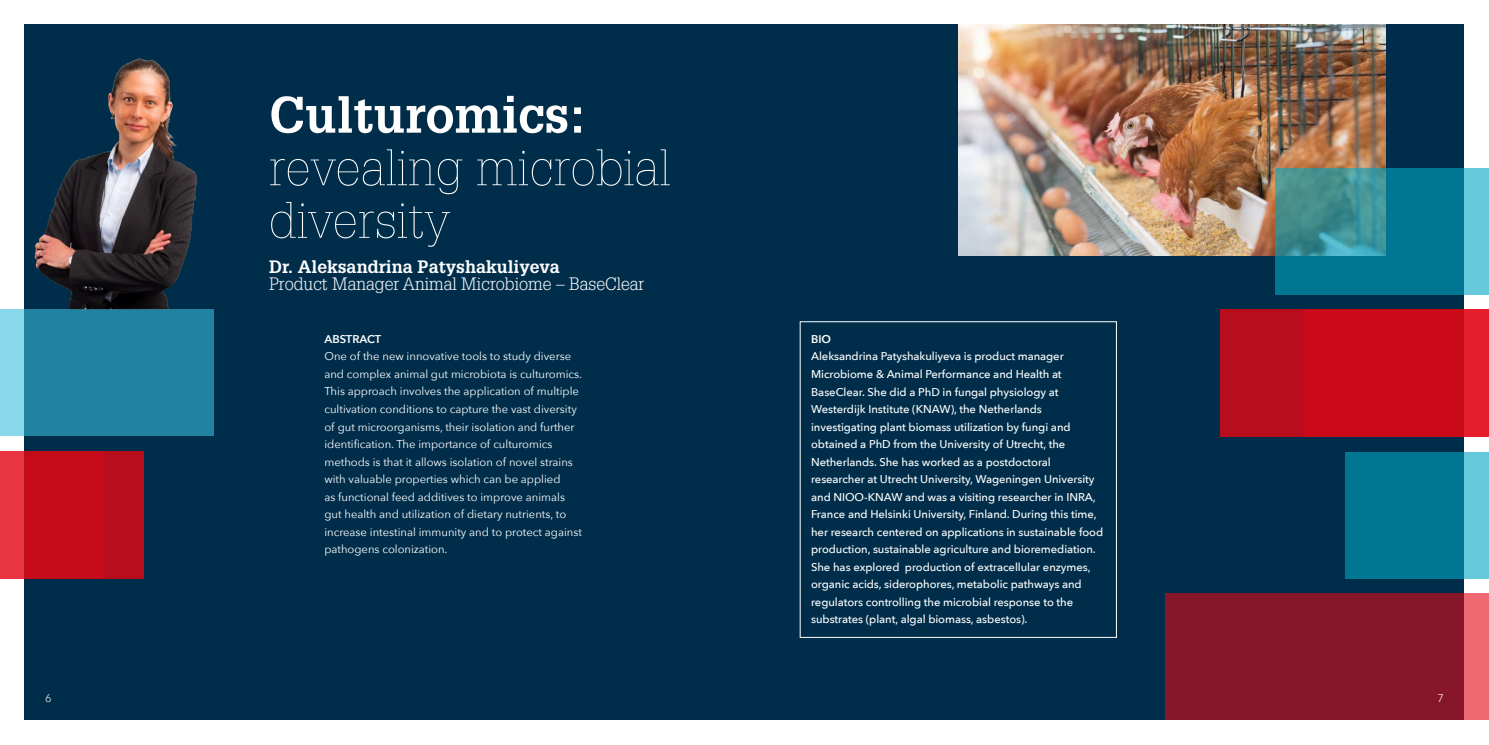
<style>
.page{position:relative;width:1489px;height:745px;background:#fff}
.page>*{position:absolute;margin:0;border:0;box-sizing:border-box;transform-origin:0 0}
.t1{font:100 50px/52.5px "Glypha";color:#fff}
.t2{font:700 50px "Glypha";color:#fff}
.t3{font:300 17.5px "Glypha";color:#fff}
.t4{font:700 17.5px "Glypha";color:#fff}
.t5{font:500 11.25px/17.5px "Avenir Next";letter-spacing:-.005em;color:#fff}
.t6{font:11.25px/17.5px "Avenir Next";color:#fff}
.t7{font:600 11.25px "Avenir Next";letter-spacing:-.005em;color:#fff}
.t8{font:300 11.25px "Avenir Next LT Pro";color:#fff}
</style>
<div class="page">
<div style="left:25px;top:25px;width:1438px;height:694px;background:#002e4a"></div>
<img style="left:958px;top:25px;width:427px;height:230px">
<img style="left:25px;top:24px;width:221px;height:285px">
<svg style="left:0;top:451px;width:143px;height:127px;background:#c91b29"></svg>
<div style="left:25px;top:451px;width:78px;height:127px;background:#c50a19"></div>
<svg style="left:0;top:309px;width:214px;height:126px;background:#2d8ca9"></svg>
<div style="left:1219px;top:309px;width:269px;height:127px;background:#b70d1d"></div>
<svg style="left:1304px;top:309px;width:184px;height:127px;background:#cd0b1a"></svg>
<svg style="left:1165px;top:593px;width:323px;height:126px;background:#8f1c2e"></svg>
<svg style="left:1274px;top:168px;width:214px;height:126px;background:#24899b"></svg>
<svg style="left:1345px;top:451px;width:143px;height:127px;background:#11839e"></svg>
<h1 class="t2" style="left:269px;top:84px;width:318px">Culturomics:</h1>
<h1 class="t1" style="left:269px;top:142px;width:403px">revealing microbial diversity</h1>
<h2 class="t4" style="left:269px;top:255px;width:292px">Dr. Aleksandrina Patyshakuliyeva</h2>
<h2 class="t3" style="left:269px;top:274px;width:377px">Product Manager Animal Microbiome – BaseClear</h2>
<p class="t7" style="left:324px;top:329px;width:58px">ABSTRACT</p>
<p class="t6" style="left:324px;top:347px;width:259px">One of the new innovative tools to study diverse and complex animal gut microbiota is culturomics.<br>This approach involves the application of multiple cultivation conditions to capture the vast diversity of gut microorganisms, their isolation and further identification. The importance of culturomics methods is that it allows isolation of novel strains with valuable properties which can be applied<br>as functional feed additives to improve animals gut health and utilization of dietary nutrients, to increase intestinal immunity and to protect against pathogens colonization.</p>
<p class="t7" style="left:811px;top:329px;width:21px">BIO</p>
<p class="t5" style="left:811px;top:347px;width:293px">Aleksandrina Patyshakuliyeva is product manager Microbiome &amp; Animal Performance and Health at BaseClear. She did a PhD in fungal physiology at Westerdijk Institute (KNAW), the Netherlands investigating plant biomass utilization by fungi and obtained a PhD from the University of Utrecht, the Netherlands. She has worked as a postdoctoral researcher at Utrecht University, Wageningen University and NIOO-KNAW and was a visiting researcher in INRA, France and Helsinki University, Finland. During this time, her research centered on applications in sustainable food production, sustainable agriculture and bioremediation.<br>She has explored production of extracellular enzymes, organic acids, siderophores, metabolic pathways and regulators controlling the microbial response to the substrates (plant, algal biomass, asbestos).</p>
<p class="t8" style="left:45px;top:691px;width:8px">6</p>
<p class="t8" style="left:1437px;top:691px;width:8px">7</p>
</div>
